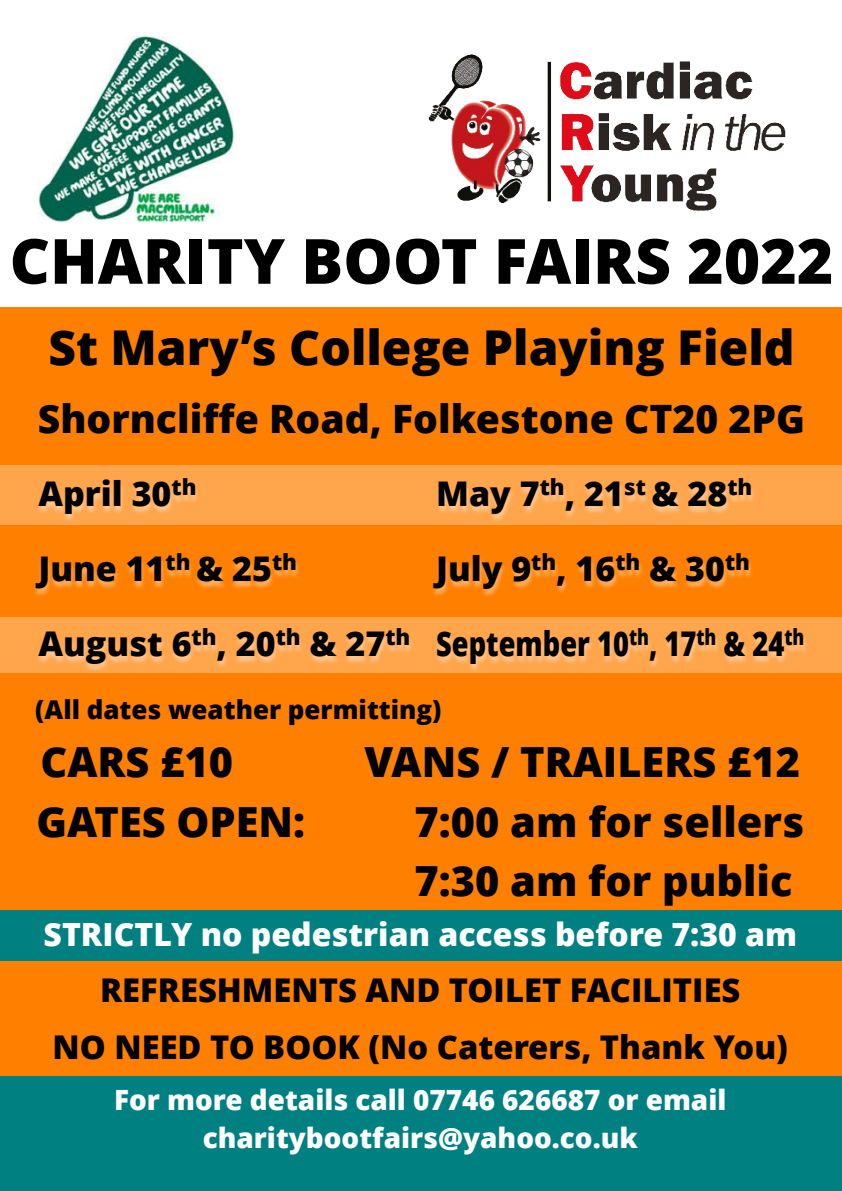
<style>
.page{position:relative;width:842px;height:1191px;background:#ff8000}
.page>*{position:absolute;margin:0;border:0;box-sizing:border-box;transform-origin:0 0}
.t1{font:800 62.3px "Open Sans";color:#000}
.t2{font:800 48px "Open Sans";color:#000}
.t3{font:800 41.5px/59.5px "Open Sans";color:#000}
.t4{font:800 39.1px "Open Sans";color:#000}
.t5{font:800 34px "Open Sans";color:#000}
.t6{font:800 34px "Open Sans";color:#000;scale:.8 1}
.t7{font:800 32.7px/56.6px "Open Sans";color:#000;text-align:center}
.t8{font:800 32px "Open Sans";color:#fff}
.t9{font:800 27.9px/38px "Open Sans";color:#fff;text-align:center}
.t10{font:800 25.9px "Open Sans";color:#000}
</style>
<div class="page">
<div style="left:0;top:910px;width:842px;height:50px;background:#008080"></div>
<div style="left:0;top:0;width:842px;height:306px;background:#fff"></div>
<img style="left:38px;top:36px;width:196px;height:186px">
<img style="left:428px;top:54px;width:358px;height:157px">
<div style="left:0;top:1076px;width:842px;height:115px;background:#008080"></div>
<div style="left:0;top:465px;width:842px;height:59px;background:#ffa54b"></div>
<div style="left:0;top:616px;width:842px;height:56px;background:#ffa54b"></div>
<img style="left:32px;top:483px;width:787px;height:190px">
<h1 class="t1" style="left:10px;top:236px;width:825px">CHARITY BOOT FAIRS 2022</h1>
<h2 class="t2" style="left:48px;top:329px;width:748px">St Mary’s College Playing Field</h2>
<p class="t4" style="left:38px;top:403px;width:769px">Shorncliffe Road, Folkestone CT20 2PG</p>
<p class="t5" style="left:38px;top:480px;width:160px">April 30<sup>th</sup></p>
<p class="t5" style="left:38px;top:555px;width:260px">June 11<sup>th</sup> &amp; 25<sup>th</sup></p>
<p class="t5" style="left:38px;top:630px;width:373px">August 6<sup>th</sup>, 20<sup>th</sup> &amp; 27<sup>th</sup></p>
<p class="t5" style="left:436px;top:480px;width:318px">May 7<sup>th</sup>, 21<sup>st</sup> &amp; 28<sup>th</sup></p>
<p class="t5" style="left:436px;top:555px;width:315px">July 9<sup>th</sup>, 16<sup>th</sup> &amp; 30<sup>th</sup></p>
<p class="t6" style="left:436px;top:630px;width:462px">September 10<sup>th</sup>, 17<sup>th</sup> &amp; 24<sup>th</sup></p>
<p class="t10" style="left:35px;top:699px;width:408px">(All dates weather permitting)</p>
<p class="t3" style="left:40px;top:736px;width:194px">CARS £10</p>
<p class="t3" style="left:364px;top:736px;width:437px">VANS / TRAILERS £12</p>
<p class="t3" style="left:36px;top:796px;width:270px">GATES OPEN:</p>
<p class="t3" style="left:414px;top:796px;width:391px">7:00 am for sellers<br>7:30 am for public</p>
<p class="t8" style="left:44px;top:921px;width:755px">STRICTLY no pedestrian access before 7:30 am</p>
<p class="t7" style="left:53px;top:965px;width:737px">REFRESHMENTS AND TOILET FACILITIES<br>NO NEED TO BOOK (No Caterers, Thank You)</p>
<p class="t9" style="left:114px;top:1083px;width:614px">For more details call 07746 626687 or email charitybootfairs@yahoo.co.uk</p>
</div>
